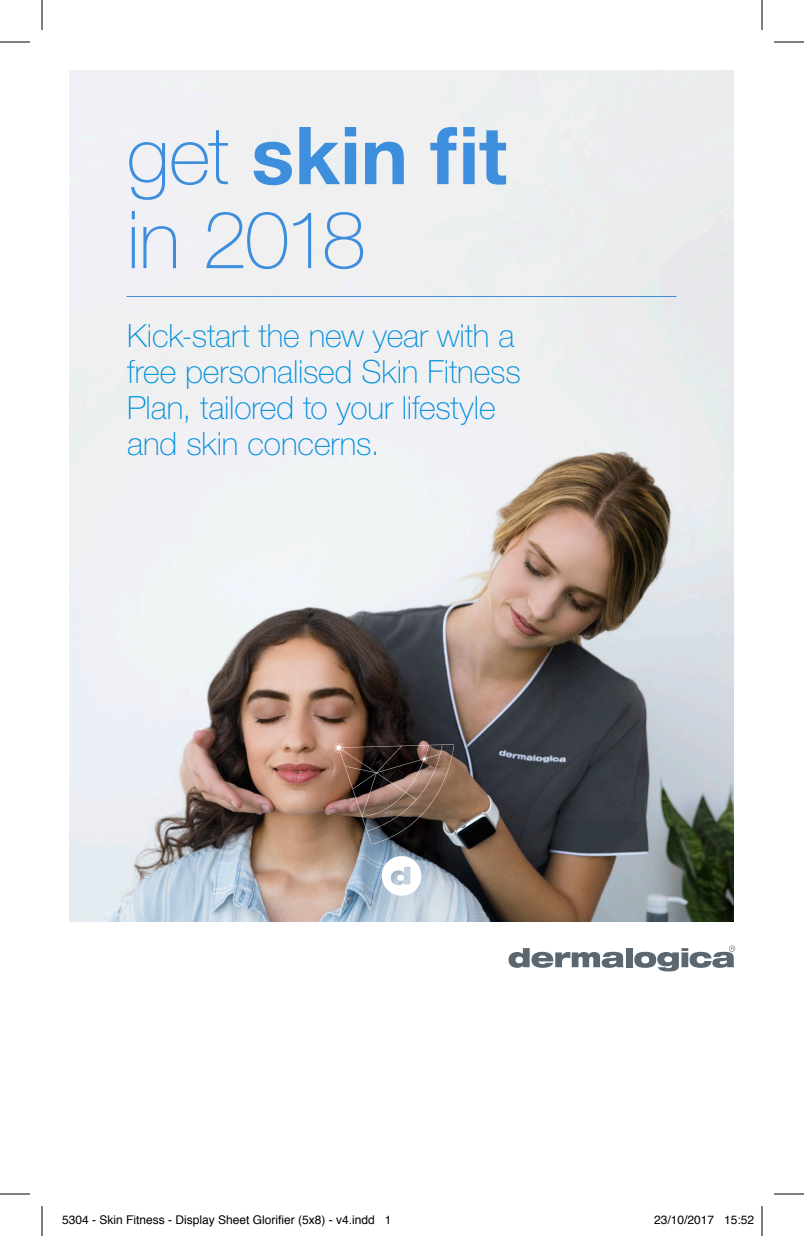
<style>
.page{position:relative;width:804px;height:1236px;background:#fff}
.page>*{position:absolute;margin:0;border:0;box-sizing:border-box;transform-origin:0 0}
.Subtitles__HOLD{font:100 80px/84px "Helvetica Neue LT Std";letter-spacing:-.045em;color:#3e8ede}
.Subtitles__HOLD-2{font:100 32px/36px "Helvetica Neue LT Std";letter-spacing:-.005em;color:#008fde}
.t1{font:12px "Helvetica";color:#000}
.s1{font-weight:700}
</style>
<div class="page">
<svg style="left:509px;top:948px;width:115px;height:20px"></svg>
<div style="left:626px;top:948px;width:6px;height:19px;background:#5a6670"></div>
<svg style="left:634px;top:945px;width:101px;height:26px"></svg>
<img style="left:69px;top:70px;width:665px;height:852px">
<hr style="left:127px;top:296px;width:550px;height:1px;background:#3e8ede">
<img style="left:333px;top:742px;width:121px;height:103px">
<svg style="left:382px;top:856px;width:39px;height:40px"></svg>
<div style="left:397px;top:875px;width:7px;height:6px;background:#fff;border-radius:50%"></div>
<hr style="left:0;top:42px;width:30px;height:1px;background:#000">
<hr style="left:774px;top:42px;width:30px;height:1px;background:#000">
<hr style="left:0;top:1194px;width:30px;height:1px;background:#000">
<hr style="left:774px;top:1194px;width:30px;height:1px;background:#000">
<hr style="left:42px;top:0;width:1px;height:30px;background:#000">
<hr style="left:42px;top:1206px;width:1px;height:30px;background:#000">
<hr style="left:762px;top:0;width:1px;height:30px;background:#000">
<hr style="left:762px;top:1206px;width:1px;height:30px;background:#000">
<p class="Subtitles__HOLD" style="left:127px;top:114px;width:382px">get <span class="s1">skin fit </span>in 2018</p>
<p class="Subtitles__HOLD-2" style="left:127px;top:318px;width:395px">Kick-start the new year with a free personalised Skin Fitness<br>Plan, tailored to your lifestyle and skin concerns.</p>
<p class="t1" style="left:62px;top:1211px;width:331px">5304 - Skin Fitness - Display Sheet Glorifier (5x8) - v4.indd 1</p>
<p class="t1" style="left:654px;top:1211px;width:102px">23/10/2017 15:52</p>
</div>
